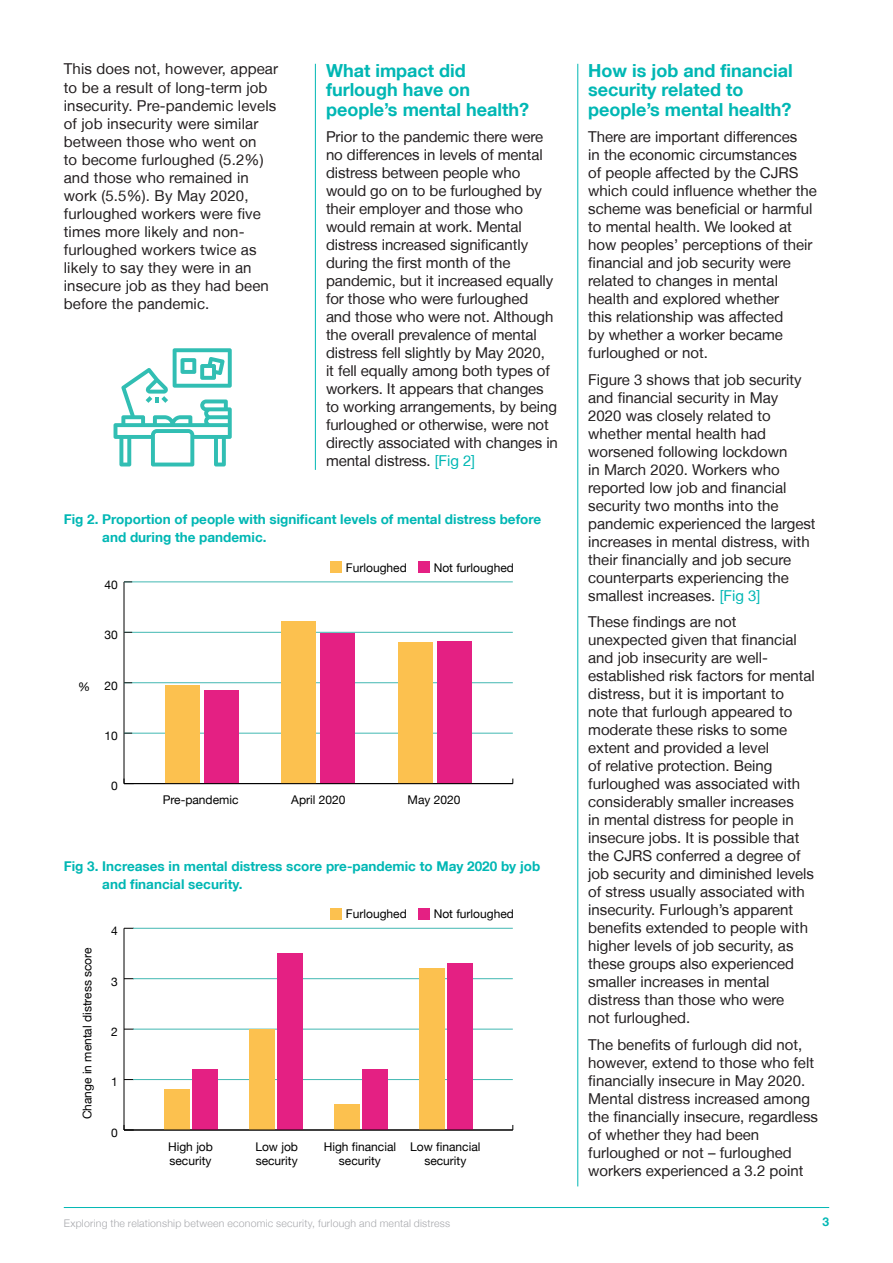
<style>
.page{position:relative;width:893px;height:1263px;background:#fff}
.page>*{position:absolute;margin:0;border:0;box-sizing:border-box;transform-origin:0 0}
.Subtitle{font:700 18px/19.5px "Helvetica Neue LT";color:#00b7b4}
.body_copy{font:15px/18px "Helvetica Neue LT";color:#231f20}
.graph_title{font:700 13.5px/18px "Helvetica Neue LT";color:#00b7b4}
.t1{font:12px/14.4px "Helvetica Neue";color:#000}
.t2{font:700 12px "Helvetica Neue LT";color:#00b7b4}
.t3{font:300 10.5px "Helvetica Neue";letter-spacing:.02em;color:#a8a9ad}
.s1{color:#00b7b4}
</style>
<div class="page">
<hr style="left:64px;top:1207px;width:765px;height:1px;background:#00b7b4">
<hr style="left:124px;top:582px;width:1px;height:202px;background:#000">
<hr style="left:124px;top:733px;width:389px;height:1px;background:#42b8b2">
<hr style="left:124px;top:682px;width:389px;height:1px;background:#42b8b2">
<hr style="left:124px;top:632px;width:389px;height:1px;background:#42b8b2">
<hr style="left:124px;top:582px;width:389px;height:1px;background:#42b8b2">
<div style="left:437px;top:641px;width:35px;height:143px;background:#e42083"></div>
<div style="left:398px;top:642px;width:35px;height:142px;background:#fcc14f"></div>
<div style="left:320px;top:633px;width:35px;height:151px;background:#e42083"></div>
<div style="left:281px;top:621px;width:35px;height:163px;background:#fcc14f"></div>
<div style="left:204px;top:690px;width:35px;height:94px;background:#e42083"></div>
<div style="left:165px;top:685px;width:35px;height:99px;background:#fcc14f"></div>
<div style="left:331px;top:562px;width:11px;height:11px;background:#fcc14f"></div>
<div style="left:419px;top:562px;width:11px;height:11px;background:#e42083"></div>
<hr style="left:124px;top:783px;width:389px;height:1px;background:#000">
<hr style="left:124px;top:928px;width:1px;height:202px;background:#000">
<hr style="left:133px;top:1079px;width:380px;height:1px;background:#42b8b2">
<hr style="left:133px;top:1029px;width:380px;height:1px;background:#42b8b2">
<hr style="left:133px;top:978px;width:380px;height:1px;background:#42b8b2">
<hr style="left:133px;top:928px;width:380px;height:1px;background:#42b8b2">
<div style="left:447px;top:963px;width:25px;height:167px;background:#e42083"></div>
<div style="left:419px;top:968px;width:25px;height:162px;background:#fcc14f"></div>
<div style="left:362px;top:1069px;width:26px;height:61px;background:#e42083"></div>
<div style="left:334px;top:1105px;width:25px;height:25px;background:#fcc14f"></div>
<div style="left:277px;top:953px;width:26px;height:177px;background:#e42083"></div>
<div style="left:249px;top:1029px;width:26px;height:101px;background:#fcc14f"></div>
<div style="left:193px;top:1069px;width:25px;height:61px;background:#e42083"></div>
<div style="left:164px;top:1090px;width:26px;height:40px;background:#fcc14f"></div>
<div style="left:331px;top:908px;width:11px;height:11px;background:#fcc14f"></div>
<div style="left:419px;top:908px;width:11px;height:11px;background:#e42083"></div>
<hr style="left:124px;top:1129px;width:389px;height:1px;background:#000">
<hr style="left:315px;top:64px;width:1px;height:406px;background:#00b7b4">
<hr style="left:577px;top:64px;width:1px;height:1122px;background:#00b7b4">
<svg style="left:114px;top:348px;width:118px;height:118px"></svg>
<p class="body_copy" style="left:64px;top:60px;width:216px">This does not, however, appear to be a result of long-term job insecurity. Pre-pandemic levels of job insecurity were similar between those who went on<br>to become furloughed (5.2%) and those who remained in work (5.5%). By May 2020, furloughed workers were five times more likely and non&shy;furloughed workers twice as likely to say they were in an insecure job as they had been before the pandemic.</p>
<p class="Subtitle" style="left:326px;top:60px;width:205px">What impact did furlough have on people’s mental health?</p>
<p class="body_copy" style="left:326px;top:128px;width:233px">Prior to the pandemic there were no differences in levels of mental distress between people who would go on to be furloughed by their employer and those who would remain at work. Mental distress increased significantly during the first month of the pandemic, but it increased equally for those who were furloughed<br>and those who were not. Although the overall prevalence of mental distress fell slightly by May 2020,<br>it fell equally among both types of workers. It appears that changes to working arrangements, by being furloughed or otherwise, were not directly associated with changes in mental distress. <span class="s1">[Fig 2]</span></p>
<p class="graph_title" style="left:102px;top:510px;width:440px;text-indent:-39px">Fig 2. Proportion of people with significant levels of mental distress before and during the pandemic.</p>
<p class="t1" style="left:105px;top:578px;width:15px">40</p>
<p class="t1" style="left:105px;top:628px;width:15px">30</p>
<p class="t1" style="left:78px;top:680px;width:13px">%</p>
<p class="t1" style="left:105px;top:679px;width:15px">20</p>
<p class="t1" style="left:105px;top:729px;width:15px">10</p>
<p class="t1" style="left:111px;top:780px;width:8px">0</p>
<p class="t1" style="left:163px;top:793px;width:77px">Pre-pandemic</p>
<p class="t1" style="left:346px;top:561px;width:62px">Furloughed</p>
<p class="t1" style="left:434px;top:561px;width:82px">Not furloughed</p>
<p class="t1" style="left:291px;top:793px;width:56px">April 2020</p>
<p class="t1" style="left:408px;top:793px;width:54px">May 2020</p>
<p class="graph_title" style="left:102px;top:857px;width:439px;text-indent:-39px">Fig 3. Increases in mental distress score pre-pandemic to May 2020 by job and financial security.</p>
<p class="t1" style="left:81px;top:1119px;width:174px;rotate:-90deg">Change in mental distress score</p>
<p class="t1" style="left:111px;top:924px;width:8px">4</p>
<p class="t1" style="left:111px;top:975px;width:8px">3</p>
<p class="t1" style="left:111px;top:1025px;width:8px">2</p>
<p class="t1" style="left:111px;top:1075px;width:8px">1</p>
<p class="t1" style="left:111px;top:1126px;width:8px">0</p>
<p class="t1" style="left:346px;top:907px;width:62px">Furloughed</p>
<p class="t1" style="left:434px;top:907px;width:82px">Not furloughed</p>
<p class="t1" style="left:168px;top:1140px;width:46px">High job security</p>
<p class="t1" style="left:255px;top:1140px;width:44px">Low job security</p>
<p class="t1" style="left:324px;top:1140px;width:74px;text-align:center">High financial security</p>
<p class="t1" style="left:410px;top:1140px;width:72px;text-align:center">Low financial security</p>
<p class="Subtitle" style="left:588px;top:60px;width:206px">How is job and financial security related to people’s mental health?</p>
<p class="body_copy" style="left:588px;top:128px;width:230px">There are important differences<br>in the economic circumstances<br>of people affected by the CJRS which could influence whether the scheme was beneficial or harmful to mental health. We looked at how peoples’ perceptions of their financial and job security were related to changes in mental health and explored whether<br>this relationship was affected<br>by whether a worker became furloughed or not.</p>
<p class="body_copy" style="left:588px;top:370px;width:229px">Figure 3 shows that job security and financial security in May<br>2020 was closely related to whether mental health had worsened following lockdown<br>in March 2020. Workers who reported low job and financial security two months into the pandemic experienced the largest increases in mental distress, with their financially and job secure counterparts experiencing the smallest increases. <span class="s1">[Fig 3]</span></p>
<p class="body_copy" style="left:588px;top:613px;width:228px">These findings are not unexpected given that financial and job insecurity are well&shy;established risk factors for mental distress, but it is important to note that furlough appeared to moderate these risks to some extent and provided a level<br>of relative protection. Being furloughed was associated with considerably smaller increases<br>in mental distress for people in insecure jobs. It is possible that the CJRS conferred a degree of job security and diminished levels of stress usually associated with insecurity. Furlough’s apparent benefits extended to people with higher levels of job security, as these groups also experienced smaller increases in mental distress than those who were<br>not furloughed.</p>
<p class="body_copy" style="left:588px;top:1035px;width:231px">The benefits of furlough did not, however, extend to those who felt financially insecure in May 2020.<br>Mental distress increased among the financially insecure, regardless of whether they had been furloughed or not – furloughed workers experienced a 3.2 point</p>
<p class="t3" style="left:64px;top:1215px;width:388px">Exploring the relationship between economic security, furlough and mental distress</p>
<p class="t2" style="left:822px;top:1214px;width:8px">3</p>
</div>
